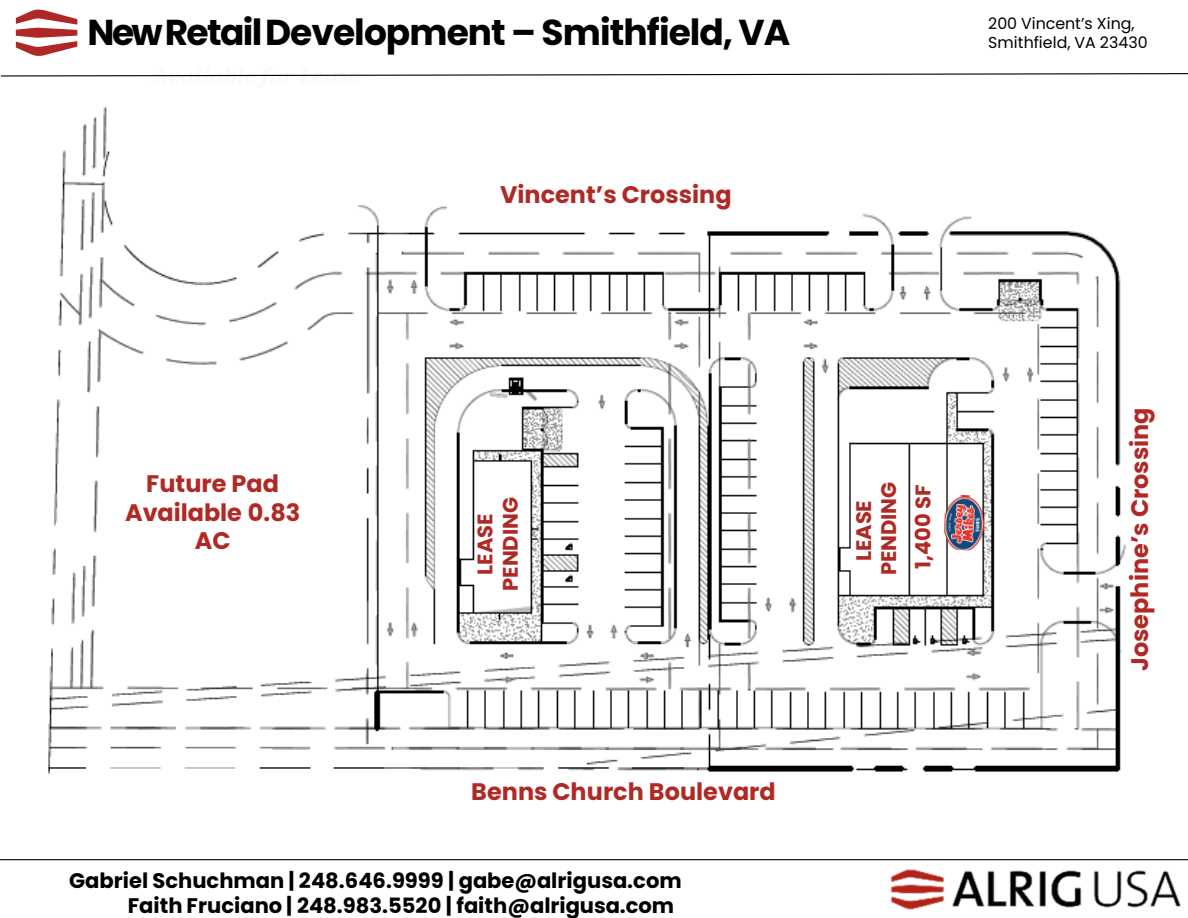
<style>
.page{position:relative;width:1188px;height:918px;background:#fff}
.page>*{position:absolute;margin:0;border:0;box-sizing:border-box;transform-origin:0 0}
.t1{font:700 36px "Poppins";letter-spacing:-.025em;color:#000}
.t2{font:700 24px/28.8px "Poppins";color:#b02925;text-align:center}
.t3{font:700 21px "Poppins";color:#000}
.t4{font:700 21px/25.2px "Poppins";color:#b02925;text-align:center}
.t5{font:15.9px/18.9px "Poppins";color:#000}
</style>
<div class="page">
<svg style="left:16px;top:10px;width:61px;height:46px"></svg>
<svg style="left:0;top:73px;width:1171px;height:4px"></svg>
<hr style="left:0;top:859px;width:1188px;height:1px;background:#000">
<img style="left:880px;top:859px;width:308px;height:51px">
<img style="left:1171px;top:73px;width:17px;height:2px">
<img style="left:48px;top:106px;width:1078px;height:669px">
<img style="left:943px;top:494px;width:43px;height:57px">
<h2 class="t1" style="left:88px;top:12px;width:704px">NewRetailDevelopment – Smithfield, VA</h2>
<p class="t5" style="left:988px;top:15px;width:161px">200 Vincent’s Xing,<br>Smithfield, VA 23430</p>
<p class="t2" style="left:500px;top:180px;width:233px">Vincent’s Crossing</p>
<p class="t2" style="left:125px;top:469px;width:177px">Future Pad<br>Available 0.83<br>AC</p>
<p class="t4" style="left:473px;top:591px;width:95px;rotate:-90deg">LEASE<br>PENDING</p>
<p class="t4" style="left:851px;top:561px;width:63px;rotate:-90deg">LEASE</p>
<p class="t4" style="left:876px;top:575px;width:95px;rotate:-90deg">PENDING</p>
<p class="t4" style="left:911px;top:569px;width:86px;rotate:-90deg">1,400 SF</p>
<p class="t2" style="left:471px;top:777px;width:306px">Benns Church Boulevard</p>
<p class="t3" style="left:69px;top:868px;width:614px">Gabriel Schuchman | 248.646.9999 | gabe@alrigusa.com</p>
<p class="t3" style="left:128px;top:893px;width:548px">Faith Fruciano | 248.983.5520 | faith@alrigusa.com</p>
<p class="t2" style="left:1125px;top:671px;width:265px;rotate:-90deg">Josephine’s Crossing</p>
</div>
